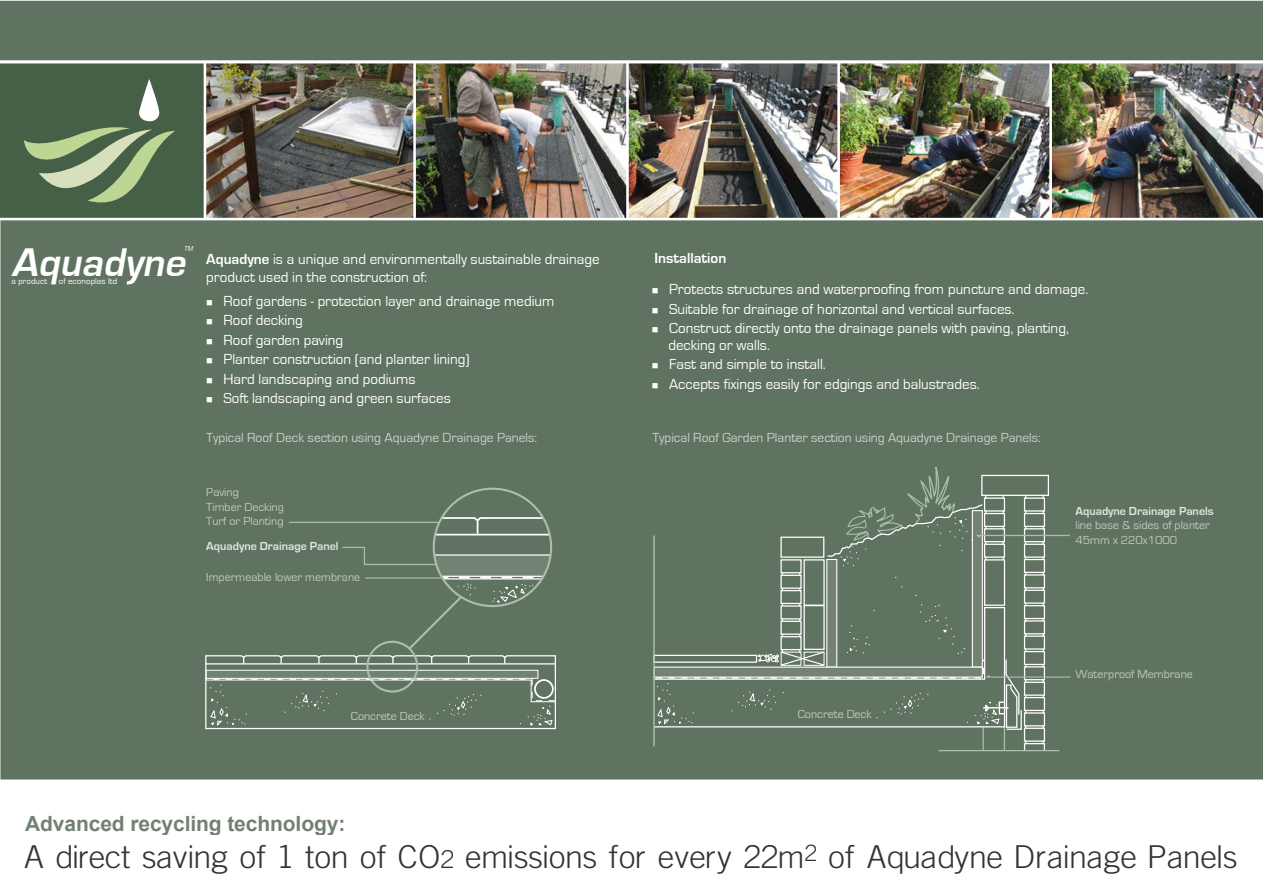
<style>
.page{position:relative;width:1263px;height:893px;background:#fff}
.page>*{position:absolute;margin:0;border:0;box-sizing:border-box;transform-origin:0 0}
.t1{font:italic 700 41.25px "Eurostile";color:#fff}
.t2{font:31.5px "Tradition Sans X Light";letter-spacing:.015em;color:#333;scale:1.05 1}
.t3{font:700 21px "Arial";letter-spacing:-.005em;color:rgb(79 99 79/.9)}
.t4{font:15px/16.5px "Eurostile";color:#fff}
.t5{font:700 15px "Eurostile";color:#fff}
.t6{font:13.5px "Eurostile";color:#c9d3c9}
.t7{font:12px/14.4px "Eurostile";color:#bdccbe}
.t8{font:700 12px "Eurostile";color:#dfe7de}
.t9{font:8.85px "Eurostile";letter-spacing:.01em;color:#fff}
.t10{font:7.5px "Eurostile Cnd Obl";color:#fff}
.s1{font-weight:700}
.s2{font-weight:700;color:#dfe7de}
.s3{font-size:24.75px}
</style>
<div class="page">
<div style="left:0;top:75px;width:1263px;height:739px;background:#607260"></div>
<div style="left:0;top:1px;width:1263px;height:59px;background:#607260"></div>
<div style="left:0;top:779px;width:1263px;height:114px;background:#fff"></div>
<svg style="left:288px;top:516px;width:263px;height:20px"></svg>
<svg style="left:205px;top:546px;width:351px;height:182px"></svg>
<div style="left:433px;top:488px;width:119px;height:119px;border:2px solid #a9bfa9;border-radius:50%"></div>
<svg style="left:653px;top:467px;width:418px;height:285px"></svg>
<img style="left:0;top:60px;width:1263px;height:162px">
<p class="t1" style="left:12px;top:240px;width:183px">Aquadyne</p>
<p class="t10" style="left:184px;top:246px;width:10px">TM</p>
<p class="t9" style="left:11px;top:277px;width:37px">a product</p>
<p class="t9" style="left:59px;top:277px;width:60px">of econoplas ltd</p>
<p class="t4" style="left:206px;top:251px;width:395px"><span class="s1">Aquadyne</span> is a unique and environmentally sustainable drainage</p>
<p class="t5" style="left:654px;top:250px;width:73px">Installation</p>
<p class="t4" style="left:206px;top:269px;width:222px">product used in the construction of:</p>
<p class="t4" style="left:206px;top:293px;width:350px">■ Roof gardens - protection layer and drainage medium</p>
<p class="t4" style="left:206px;top:312px;width:98px">■ Roof decking</p>
<p class="t4" style="left:206px;top:332px;width:138px">■ Roof garden paving</p>
<p class="t4" style="left:206px;top:351px;width:265px">■ Planter construction (and planter lining)</p>
<p class="t4" style="left:206px;top:371px;width:211px">■ Hard landscaping and podiums</p>
<p class="t4" style="left:206px;top:390px;width:246px">■ Soft landscaping and green surfaces</p>
<p class="t6" style="left:652px;top:431px;width:390px">Typical Roof Garden Planter section using Aquadyne Drainage Panels:</p>
<p class="t4" style="left:652px;top:281px;width:438px">■ Protects structures and waterproofing from puncture and damage.</p>
<p class="t4" style="left:652px;top:301px;width:364px">■ Suitable for drainage of horizontal and vertical surfaces.</p>
<p class="t4" style="left:668px;top:320px;width:402px;text-indent:-16px">■ Construct directly onto the drainage panels with paving, planting, decking or walls.</p>
<p class="t4" style="left:652px;top:356px;width:175px">■ Fast and simple to install.</p>
<p class="t4" style="left:652px;top:376px;width:329px">■ Accepts fixings easily for edgings and balustrades.</p>
<p class="t6" style="left:206px;top:431px;width:332px">Typical Roof Deck section using Aquadyne Drainage Panels:</p>
<p class="t7" style="left:206px;top:485px;width:79px">Paving<br>Timber Decking<br>Turf or Planting</p>
<p class="t8" style="left:206px;top:539px;width:134px">Aquadyne Drainage Panel</p>
<p class="t7" style="left:206px;top:570px;width:156px">Impermeable lower membrane</p>
<p class="t7" style="left:1075px;top:504px;width:140px"><span class="s2">Aquadyne Drainage Panels </span>line base &amp; sides of planter<br>45mm x 220x1000</p>
<p class="t7" style="left:351px;top:709px;width:75px">Concrete Deck</p>
<p class="t7" style="left:798px;top:707px;width:75px">Concrete Deck</p>
<p class="t7" style="left:1075px;top:667px;width:119px">Waterproof Membrane</p>
<h3 class="t3" style="left:25px;top:809px;width:322px">Advanced recycling technology:</h3>
<h2 class="t2" style="left:24px;top:838px;width:1156px">A direct saving of 1 ton of CO<span class="s3">2</span> emissions for every 22m<sup>2</sup> of Aquadyne Drainage Panels</h2>
</div>
